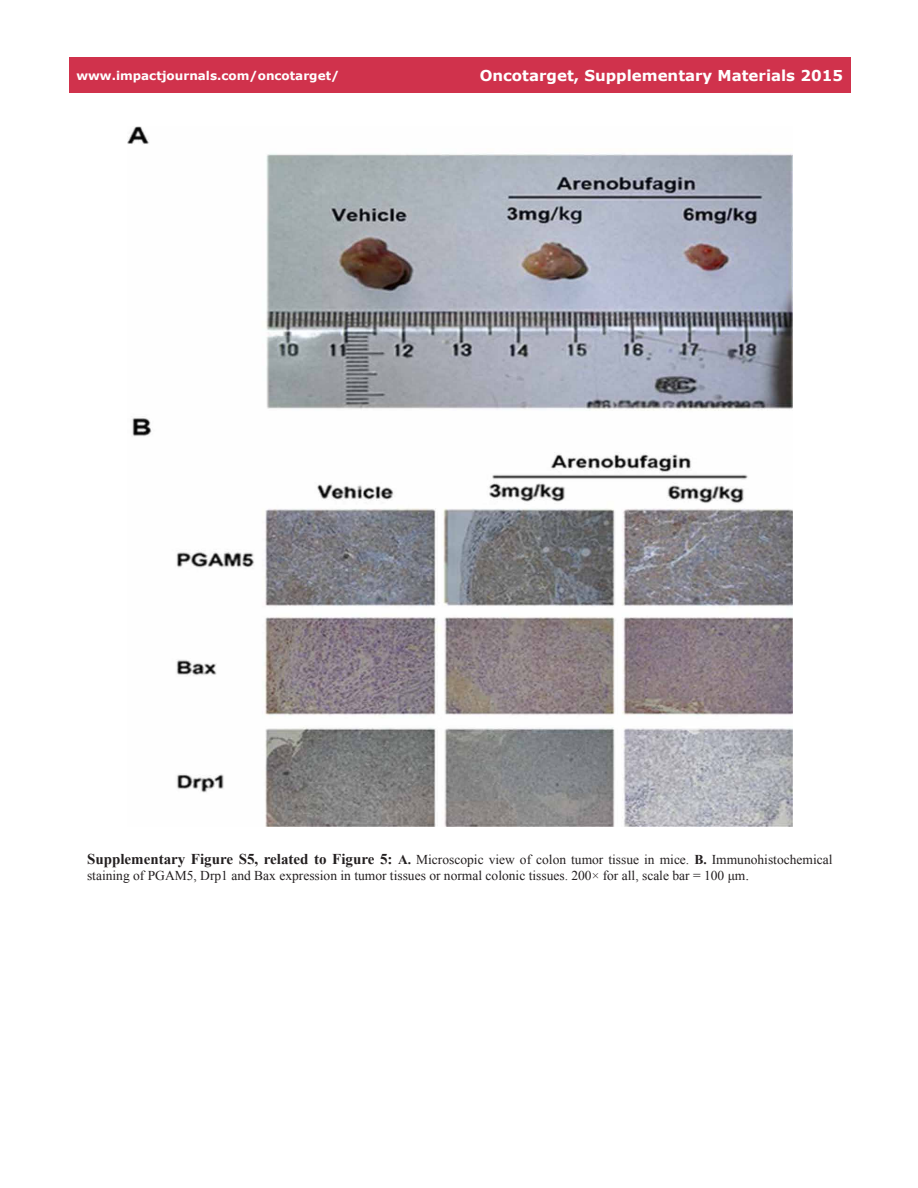
<style>
.page{position:relative;width:918px;height:1188px;background:#fff}
.page>*{position:absolute;margin:0;border:0;box-sizing:border-box;transform-origin:0 0}
.t1{font:700 15px "Verdana";color:#fff}
.t2{font:13.5px/16.2px "Times New Roman";color:#231f20}
.t3{font:700 12px "Verdana";color:#fff}
.s1{font-weight:700;font-size:15px}
.s2{font-weight:700}
.s3{font-size:15px}
</style>
<div class="page">
<div style="left:69px;top:57px;width:781px;height:36px;background:#d0324c"></div>
<img style="left:127px;top:127px;width:665px;height:700px">
<p class="t3" style="left:76px;top:67px;width:264px">www.impactjournals.com/oncotarget/</p>
<p class="t1" style="left:480px;top:66px;width:365px">Oncotarget, Supplementary Materials 2015</p>
<p class="t2" style="left:87px;top:851px;width:747px"><span class="s1">Supplementary Figure S5, related to Figure 5:</span> <span class="s2">A.</span> Microscopic view of colon tumor tissue in mice. <span class="s2">B.</span> Immunohistochemical staining of PGAM5, Drp1 and Bax expression in tumor tissues or normal colonic tissues. 200× for all, scale bar = 100 μm<span class="s3">.</span></p>
</div>
